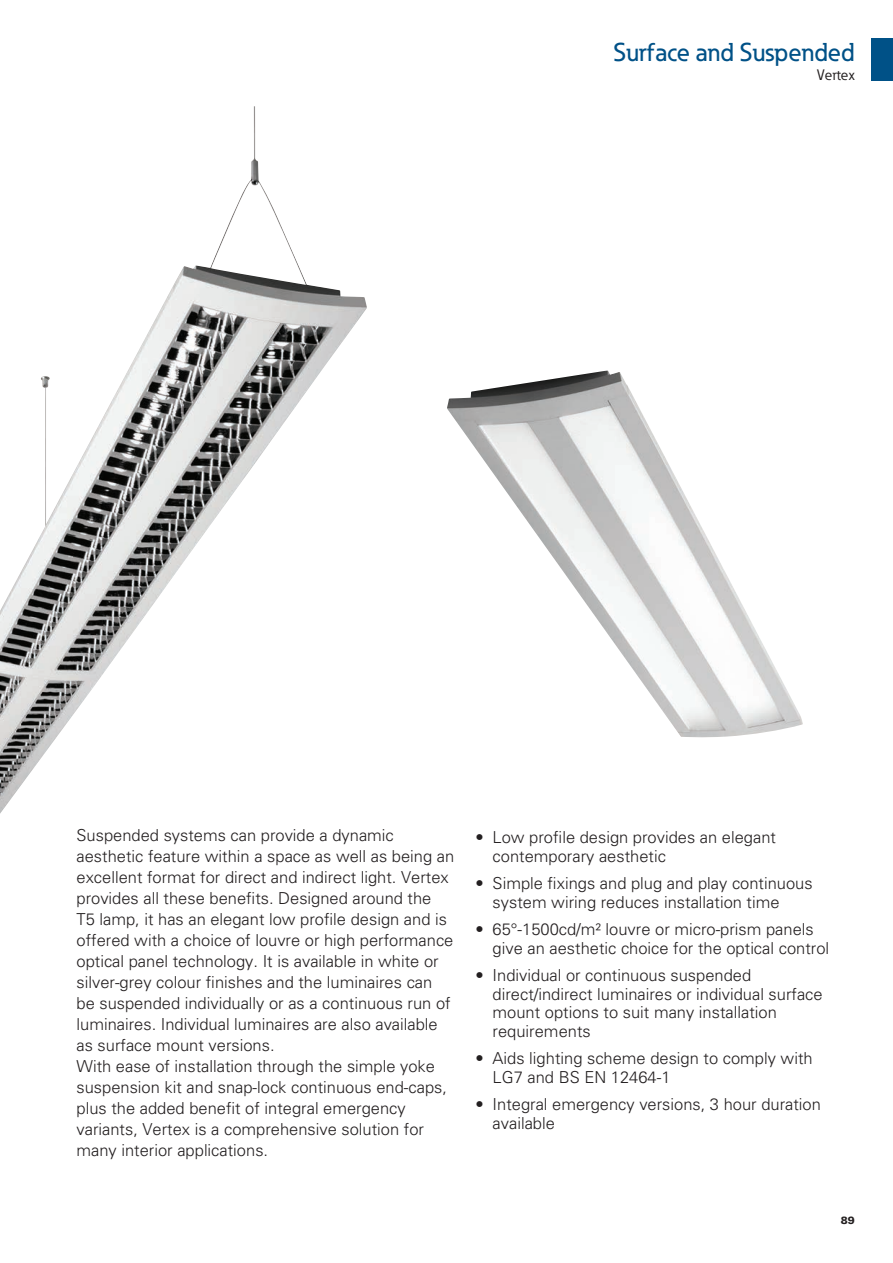
<style>
.page{position:relative;width:893px;height:1263px;background:#fff}
.page>*{position:absolute;margin:0;border:0;box-sizing:border-box;transform-origin:0 0}
.t1{font:500 25.5px "Eaton";color:#005187}
.t2{font:300 16.5px/21px "Univers LT Std";color:#231f20}
.t3{font:15px "Eaton";color:#231f20}
.t4{font:900 10.5px "Univers LT Std";color:#231f20}
</style>
<div class="page">
<div style="left:872px;top:38px;width:21px;height:43px;background:#005187"></div>
<img style="left:0;top:106px;width:367px;height:708px">
<img style="left:447px;top:370px;width:356px;height:368px">
<h1 class="t1" style="left:614px;top:36px;width:243px">Surface and Suspended</h1>
<p class="t3" style="left:817px;top:66px;width:39px">Vertex</p>
<p class="t2" style="left:77px;top:825px;width:379px">Suspended systems can provide a dynamic aesthetic feature within a space as well as being an excellent format for direct and indirect light. Vertex provides all these benefits. Designed around the<br>T5 lamp, it has an elegant low profile design and is offered with a choice of louvre or high performance optical panel technology. It is available in white or silver-grey colour finishes and the luminaires can be suspended individually or as a continuous run of luminaires. Individual luminaires are also available as surface mount versions.<br>With ease of installation through the simple yoke suspension kit and snap-lock continuous end-caps, plus the added benefit of integral emergency variants, Vertex is a comprehensive solution for many interior applications.</p>
<p class="t2" style="left:493px;top:827px;width:285px;line-height:18.8px;text-indent:-17px">• Low profile design provides an elegant contemporary aesthetic</p>
<p class="t2" style="left:493px;top:873px;width:322px;line-height:18.8px;text-indent:-17px">• Simple fixings and plug and play continuous system wiring reduces installation time</p>
<p class="t2" style="left:493px;top:919px;width:338px;line-height:18.8px;text-indent:-17px">• 65°-1500cd/m² louvre or micro-prism panels give an aesthetic choice for the optical control</p>
<p class="t2" style="left:493px;top:965px;width:332px;line-height:18.8px;text-indent:-17px">• Individual or continuous suspended direct/indirect luminaires or individual surface mount options to suit many installation requirements</p>
<p class="t2" style="left:493px;top:1049px;width:322px;line-height:18.8px;text-indent:-17px">• Aids lighting scheme design to comply with<br>LG7 and BS EN 12464-1</p>
<p class="t2" style="left:493px;top:1095px;width:330px;line-height:18.8px;text-indent:-17px">• Integral emergency versions, 3 hour duration available</p>
<p class="t4" style="left:841px;top:1213px;width:16px">89</p>
</div>
